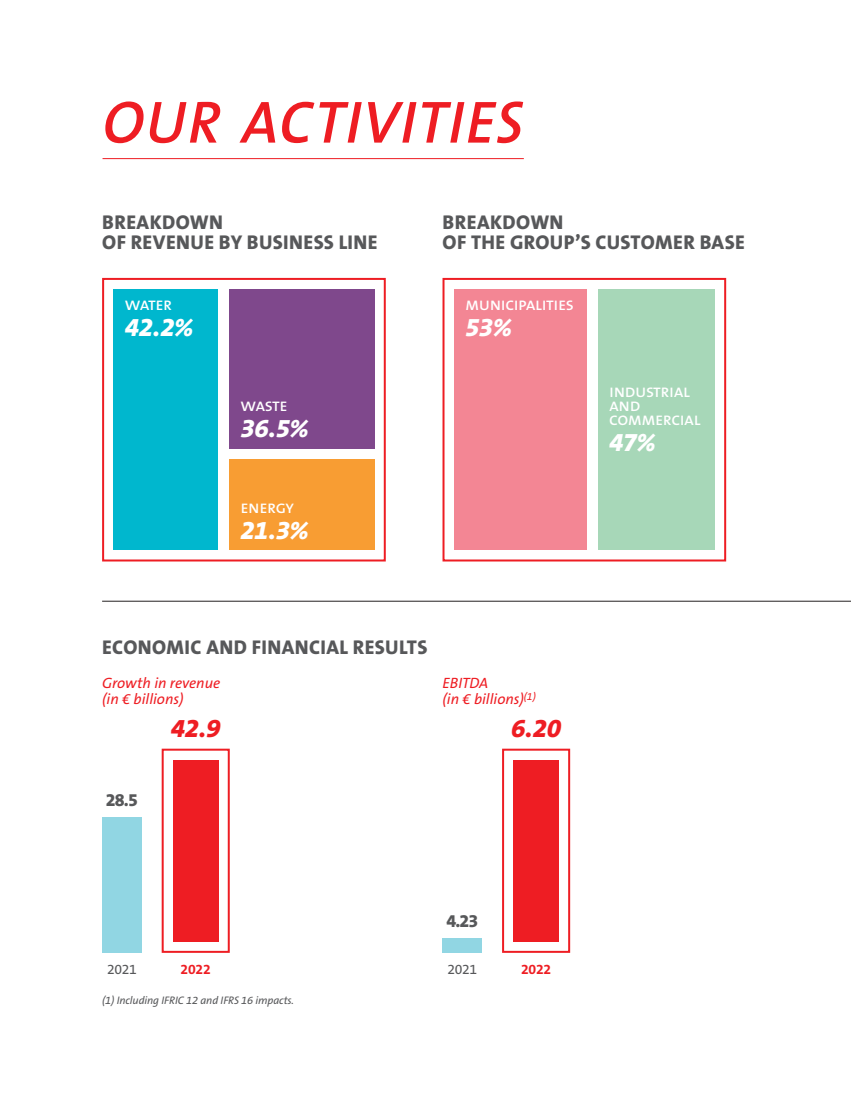
<style>
.page{position:relative;width:851px;height:1106px;background:#fff}
.page>*{position:absolute;margin:0;border:0;box-sizing:border-box;transform-origin:0 0}
.TITRE_Rouge_souligné{font:italic 600 60px "The Sans OT6";letter-spacing:.02em;color:#ee1d23}
.Chiifres_A_Data_c13{font:italic 800 26px "The Sans OT8";letter-spacing:-.025em;color:#fff}
.Chiifres_A_Data_c13-2{font:italic 800 26px "The Sans OT8";color:#ee1d23}
.TITRE_Gris_XBold_c10{font:800 20px/20px "The Sans OT8";letter-spacing:.02em;color:#57585a}
.CUBE_Titre_C9_7{font:18px/14px "The Sans OT5 Plain";letter-spacing:-.025em;color:#fff}
.Chiffres_Top_Histo_X{font:800 18px "The Sans OT8";color:#57585a}
.SS_TITRE_Ital_Rouge{font:italic 15px/16px "The Sans OT5 Plain";color:#ee1d23}
.Txt_bas_Histo_Plain{font:14px "The Sans OT5 Plain";letter-spacing:-.025em;color:#57585a}
.Txt_bas_Histo_Plain-2{font:700 14px "The Sans OT7";letter-spacing:-.015em;color:#ee1d23}
.Note_c5_5_6{font:italic 11px "The Sans OT5 Plain";letter-spacing:-.01em;color:#57585a}
</style>
<div class="page">
<div style="left:102px;top:278px;width:284px;height:283px;border:2px solid #ee1d23"></div>
<div style="left:113px;top:289px;width:105px;height:261px;background:#00b7ce"></div>
<div style="left:229px;top:289px;width:145px;height:159px;background:#7f488c"></div>
<div style="left:229px;top:459px;width:145px;height:91px;background:#f89d33"></div>
<div style="left:442px;top:278px;width:284px;height:283px;border:2px solid #ee1d23"></div>
<div style="left:454px;top:289px;width:132px;height:261px;background:#f38694"></div>
<div style="left:597px;top:289px;width:117px;height:261px;background:#a7d7b8"></div>
<hr style="left:102px;top:158px;width:421px;height:1px;background:#ee1d23">
<hr style="left:102px;top:601px;width:748px;height:1px;background:#231f20">
<div style="left:102px;top:817px;width:40px;height:135px;background:#91d6e3"></div>
<div style="left:173px;top:760px;width:45px;height:181px;background:#ee1d23"></div>
<div style="left:162px;top:748px;width:68px;height:204px;border:2px solid #ee1d23"></div>
<div style="left:442px;top:938px;width:40px;height:14px;background:#91d6e3"></div>
<div style="left:513px;top:760px;width:45px;height:181px;background:#ee1d23"></div>
<div style="left:502px;top:748px;width:68px;height:204px;border:2px solid #ee1d23"></div>
<p class="TITRE_Rouge_souligné" style="left:102px;top:84px;width:422px">OUR ACTIVITIES</p>
<p class="TITRE_Gris_XBold_c10" style="left:102px;top:212px;width:277px">BREAKDOWN<br>OF REVENUE BY BUSINESS LINE</p>
<p class="TITRE_Gris_XBold_c10" style="left:442px;top:212px;width:304px">BREAKDOWN<br>OF THE GROUP’S CUSTOMER BASE</p>
<p class="CUBE_Titre_C9_7" style="left:125px;top:296px;width:49px">water</p>
<p class="Chiifres_A_Data_c13" style="left:125px;top:310px;width:70px">42.2%</p>
<p class="CUBE_Titre_C9_7" style="left:240px;top:398px;width:48px">waste</p>
<p class="Chiifres_A_Data_c13" style="left:240px;top:411px;width:70px">36.5%</p>
<p class="CUBE_Titre_C9_7" style="left:240px;top:500px;width:55px">energy</p>
<p class="Chiifres_A_Data_c13" style="left:240px;top:513px;width:70px">21.3%</p>
<p class="CUBE_Titre_C9_7" style="left:465px;top:296px;width:110px">municipalities</p>
<p class="Chiifres_A_Data_c13" style="left:465px;top:310px;width:48px">53%</p>
<p class="CUBE_Titre_C9_7" style="left:609px;top:384px;width:93px">industrial and commercial</p>
<p class="Chiifres_A_Data_c13" style="left:609px;top:426px;width:48px">47%</p>
<p class="TITRE_Gris_XBold_c10" style="left:102px;top:638px;width:327px">ECONOMIC AND FINANCIAL RESULTS</p>
<p class="SS_TITRE_Ital_Rouge" style="left:102px;top:675px;width:120px">Growth in revenue (in € billions)</p>
<p class="SS_TITRE_Ital_Rouge" style="left:442px;top:675px;width:95px">EBITDA<br>(in € billions)<sup>(1)</sup></p>
<p class="Chiffres_Top_Histo_X" style="left:106px;top:788px;width:34px">28.5</p>
<p class="Chiifres_A_Data_c13-2" style="left:171px;top:712px;width:51px">42.9</p>
<p class="Chiifres_A_Data_c13-2" style="left:511px;top:712px;width:51px">6.20</p>
<p class="Txt_bas_Histo_Plain" style="left:107px;top:960px;width:31px">2021</p>
<p class="Txt_bas_Histo_Plain-2" style="left:180px;top:960px;width:32px">2022</p>
<p class="Note_c5_5_6" style="left:102px;top:993px;width:193px">(1) Including IFRIC 12 and IFRS 16 impacts.</p>
<p class="Chiffres_Top_Histo_X" style="left:446px;top:909px;width:34px">4.23</p>
<p class="Txt_bas_Histo_Plain" style="left:447px;top:960px;width:31px">2021</p>
<p class="Txt_bas_Histo_Plain-2" style="left:521px;top:960px;width:32px">2022</p>
</div>
